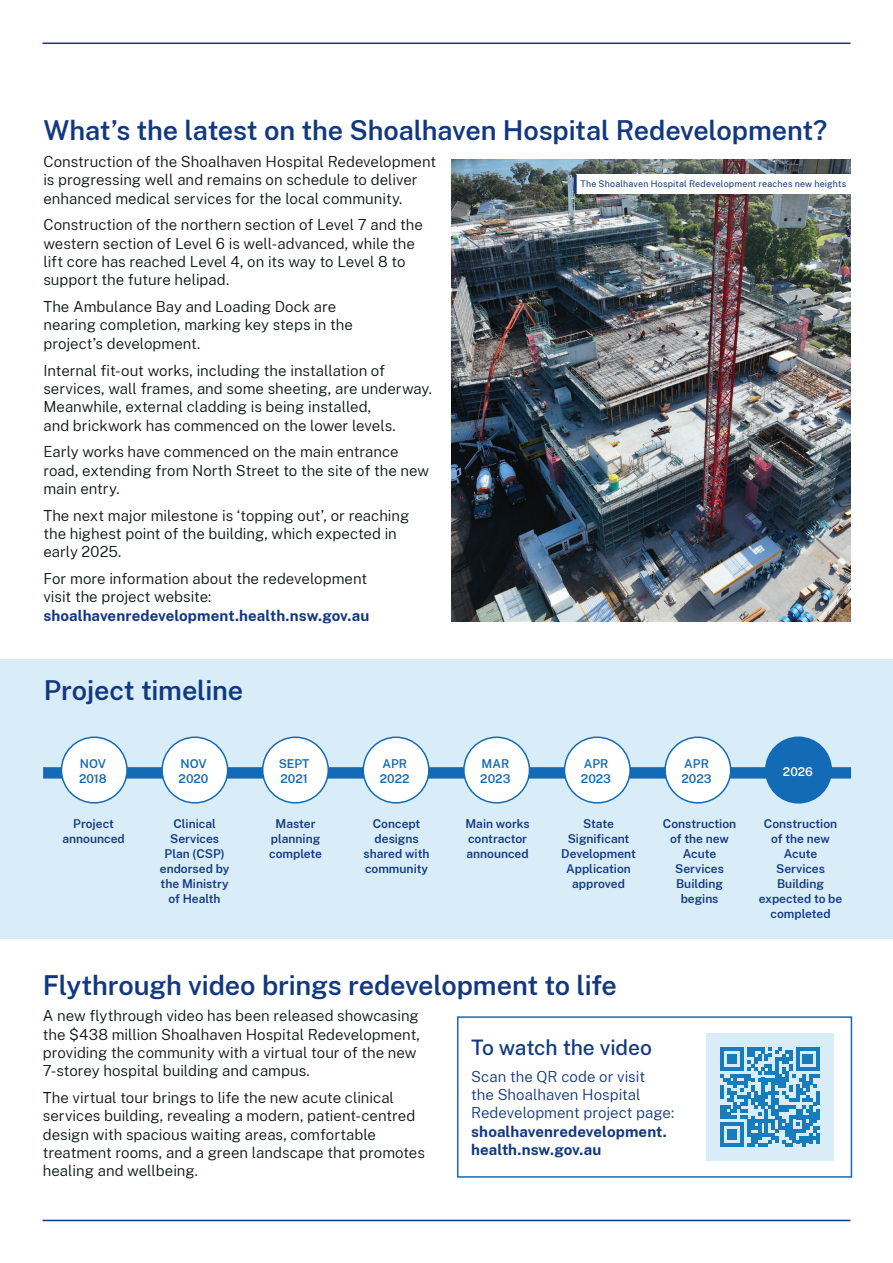
<style>
.page{position:relative;width:893px;height:1263px;background:#fff}
.page>*{position:absolute;margin:0;border:0;box-sizing:border-box;transform-origin:0 0}
.t1{font:600 27px "Public Sans";letter-spacing:-.005em;color:#113880}
.t2{font:500 21px "Public Sans";letter-spacing:-.005em;color:#113880}
.t3{font:300 15px/18.3px "Public Sans";color:#0b1614}
.t4{font:700 15px/18.3px "Public Sans";letter-spacing:.005em;color:#113880}
.t5{font:300 15px/18.3px "Public Sans";color:#113880}
.t6{font:600 12px/15px "Public Sans";color:#113880;text-align:center}
.t7{font:600 12px/15px "Public Sans";color:#136ab5}
.t8{font:600 12px "Public Sans";color:#fff}
.t9{font:9px "Public Sans";letter-spacing:.02em;color:#113880}
</style>
<div class="page">
<hr style="left:43px;top:1220px;width:807px;height:1px;background:#113880">
<hr style="left:43px;top:43px;width:807px;height:1px;background:#113880">
<div style="left:457px;top:1016px;width:395px;height:162px;border:2px solid #136ab5"></div>
<img style="left:452px;top:159px;width:398px;height:462px">
<div style="left:706px;top:1033px;width:128px;height:127px;background:#d9edf9"></div>
<svg style="left:720px;top:1047px;width:100px;height:100px"></svg>
<hr style="left:816px;top:1133px;width:4px;height:10px;background:#167cbb">
<div style="left:0;top:659px;width:893px;height:280px;background:#d9edf9"></div>
<svg style="left:43px;top:767px;width:808px;height:11px;background:#166cb6"></svg>
<div style="left:162px;top:737px;width:66px;height:66px;background:#fff;border-radius:50%"></div>
<div style="left:161px;top:736px;width:67px;height:67px;border:2px solid #136ab5;border-radius:50%"></div>
<div style="left:564px;top:737px;width:66px;height:66px;background:#fff;border-radius:50%"></div>
<div style="left:564px;top:736px;width:67px;height:67px;border:2px solid #136ab5;border-radius:50%"></div>
<div style="left:464px;top:737px;width:65px;height:66px;background:#fff;border-radius:50%"></div>
<div style="left:463px;top:736px;width:67px;height:67px;border:2px solid #136ab5;border-radius:50%"></div>
<div style="left:363px;top:737px;width:66px;height:66px;background:#fff;border-radius:50%"></div>
<div style="left:363px;top:736px;width:67px;height:67px;border:2px solid #136ab5;border-radius:50%"></div>
<div style="left:263px;top:737px;width:65px;height:66px;background:#fff;border-radius:50%"></div>
<div style="left:262px;top:736px;width:67px;height:67px;border:2px solid #136ab5;border-radius:50%"></div>
<div style="left:665px;top:737px;width:66px;height:66px;background:#fff;border-radius:50%"></div>
<div style="left:664px;top:736px;width:67px;height:67px;border:2px solid #136ab5;border-radius:50%"></div>
<div style="left:766px;top:737px;width:65px;height:66px;background:#136ab5;border-radius:50%"></div>
<div style="left:765px;top:736px;width:67px;height:67px;border:2px solid #136ab5;border-radius:50%"></div>
<div style="left:61px;top:737px;width:66px;height:66px;background:#fff;border-radius:50%"></div>
<div style="left:61px;top:736px;width:67px;height:67px;border:2px solid #136ab5;border-radius:50%"></div>
<div style="left:576px;top:175px;width:275px;height:19px;background:#fff"></div>
<hr style="left:574px;top:175px;width:3px;height:19px;background:#113880">
<h1 class="t1" style="left:43px;top:111px;width:785px">What’s the latest on the Shoalhaven Hospital Redevelopment?</h1>
<p class="t3" style="left:43px;top:152px;width:394px">Construction of the Shoalhaven Hospital Redevelopment is progressing well and remains on schedule to deliver enhanced medical services for the local community.</p>
<p class="t3" style="left:43px;top:215px;width:381px">Construction of the northern section of Level 7 and the western section of Level 6 is well-advanced, while the lift core has reached Level 4, on its way to Level 8 to support the future helipad.</p>
<p class="t3" style="left:43px;top:297px;width:311px">The Ambulance Bay and Loading Dock are nearing completion, marking key steps in the project’s development.</p>
<p class="t3" style="left:43px;top:360px;width:390px">Internal fit-out works, including the installation of services, wall frames, and some sheeting, are underway.<br>Meanwhile, external cladding is being installed,<br>and brickwork has commenced on the lower levels.</p>
<p class="t3" style="left:43px;top:442px;width:387px">Early works have commenced on the main entrance road, extending from North Street to the site of the new main entry.</p>
<p class="t3" style="left:43px;top:505px;width:367px">The next major milestone is ‘topping out’, or reaching the highest point of the building, which expected in early 2025.</p>
<p class="t3" style="left:43px;top:569px;width:325px">For more information about the redevelopment visit the project website:</p>
<p class="t4" style="left:43px;top:605px;width:327px">shoalhavenredevelopment.health.nsw.gov.au</p>
<p class="t9" style="left:580px;top:178px;width:267px">The Shoalhaven Hospital Redevelopment reaches new heights</p>
<h1 class="t1" style="left:44px;top:671px;width:201px">Project timeline</h1>
<p class="t7" style="left:79px;top:756px;width:29px">NOV<br>2018</p>
<p class="t7" style="left:179px;top:756px;width:31px">NOV<br>2020</p>
<p class="t7" style="left:581px;top:756px;width:32px">APR<br>2023</p>
<p class="t7" style="left:279px;top:756px;width:32px">SEPT<br>2021</p>
<p class="t7" style="left:681px;top:756px;width:32px">APR<br>2023</p>
<p class="t8" style="left:783px;top:763px;width:32px">2026</p>
<p class="t7" style="left:380px;top:756px;width:31px">APR<br>2022</p>
<p class="t7" style="left:480px;top:756px;width:32px">MAR<br>2023</p>
<p class="t6" style="left:62px;top:816px;width:64px">Project announced</p>
<p class="t6" style="left:160px;top:816px;width:71px">Clinical<br>Services<br>Plan (CSP) endorsed by the Ministry of Health</p>
<p class="t6" style="left:269px;top:816px;width:54px">Master planning complete</p>
<p class="t6" style="left:364px;top:816px;width:67px">Concept designs shared with community</p>
<p class="t6" style="left:465px;top:816px;width:66px;text-align:left">Main works contractor announced</p>
<p class="t6" style="left:561px;top:816px;width:76px">State<br>Significant<br>Development<br>Application approved</p>
<p class="t6" style="left:663px;top:816px;width:75px">Construction of the new<br>Acute<br>Services<br>Building begins</p>
<p class="t6" style="left:759px;top:816px;width:85px">Construction of the new<br>Acute<br>Services<br>Building expected to be completed</p>
<h1 class="t1" style="left:43px;top:965px;width:576px">Flythrough video brings redevelopment to life</h1>
<p class="t3" style="left:43px;top:1006px;width:379px">A new flythrough video has been released showcasing the $438 million Shoalhaven Hospital Redevelopment, providing the community with a virtual tour of the new 7-storey hospital building and campus.</p>
<p class="t3" style="left:43px;top:1088px;width:384px">The virtual tour brings to life the new acute clinical services building, revealing a modern, patient-centred design with spacious waiting areas, comfortable treatment rooms, and a green landscape that promotes healing and wellbeing.</p>
<h2 class="t2" style="left:471px;top:1032px;width:182px">To watch the video</h2>
<p class="t5" style="left:471px;top:1066px;width:204px">Scan the QR code or visit<br>the Shoalhaven Hospital<br>Redevelopment project page:</p>
<p class="t4" style="left:471px;top:1121px;width:197px">shoalhavenredevelopment. health.nsw.gov.au</p>
</div>
